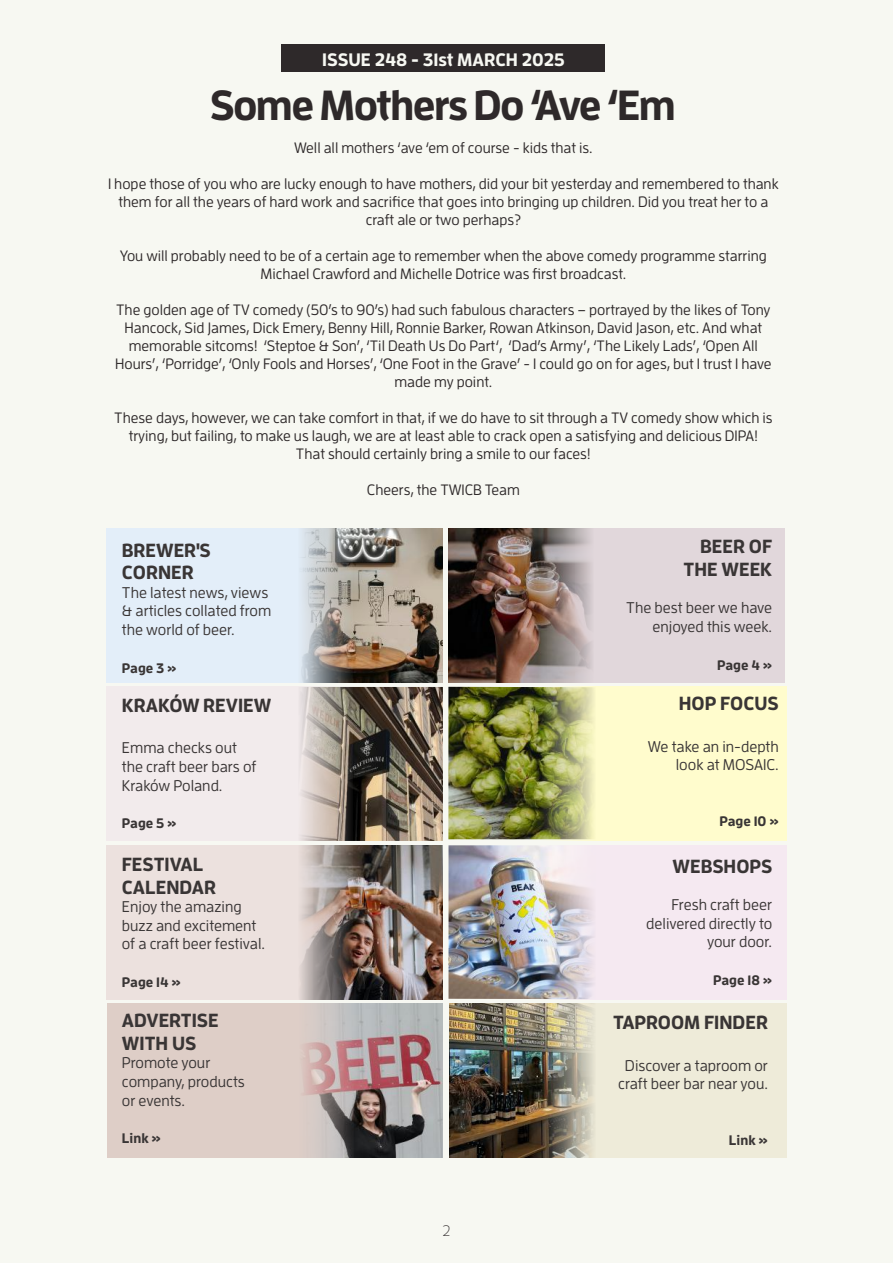
<style>
.page{position:relative;width:893px;height:1263px;background:#f7f8f2}
.page>*{position:absolute;margin:0;border:0;box-sizing:border-box;transform-origin:0 0}
.t1{font:700 42px "Enzo OT";letter-spacing:-.04em;color:#2e292a}
.t2{font:700 18.9px/22.8px "Enzo OT";color:#393535}
.t3{font:700 18px "Enzo OT";color:#f7f8f2}
.t4{font:500 15.45px/18.6px "Enzo OT";color:#393535}
.t5{font:500 15px/18px "Enzo OT";color:#2e292a;text-align:center}
.t6{font:300 15px "Enzo OT";color:#2e292a}
.t7{font:700 13.8px "Enzo OT";color:#393535}
</style>
<div class="page">
<img style="left:448px;top:845px;width:92px;height:154px">
<img style="left:353px;top:528px;width:90px;height:154px">
<img style="left:353px;top:687px;width:90px;height:154px">
<img style="left:353px;top:845px;width:90px;height:154px">
<img style="left:448px;top:528px;width:90px;height:154px">
<img style="left:448px;top:687px;width:92px;height:152px">
<img style="left:449px;top:1003px;width:91px;height:154px">
<svg style="left:106px;top:528px;width:247px;height:154px;background:#d7e0e8"></svg>
<svg style="left:106px;top:687px;width:247px;height:154px;fill:#f2ebec"></svg>
<svg style="left:106px;top:845px;width:247px;height:154px;background:#dbd0cc"></svg>
<div style="left:540px;top:845px;width:246px;height:154px;background:#f5e9f1"></div>
<svg style="left:538px;top:528px;width:246px;height:154px;background:#d2c8ca"></svg>
<svg style="left:540px;top:687px;width:247px;height:154px;background:#eceab9"></svg>
<svg style="left:540px;top:1003px;width:247px;height:154px;background:#ddd9c7"></svg>
<img style="left:354px;top:1004px;width:89px;height:154px">
<svg style="left:107px;top:1004px;width:247px;height:154px;background:#d7c6c1"></svg>
<div style="left:282px;top:45px;width:323px;height:27px;background:#2e292a"></div>
<p class="t3" style="left:322px;top:48px;width:244px">ISSUE 248 - 31st MARCH 2025</p>
<h1 class="t1" style="left:210px;top:79px;width:467px">Some Mothers Do ‘Ave ‘Em</h1>
<p class="t5" style="left:294px;top:139px;width:300px">Well all mothers ‘ave ‘em of course - kids that is.</p>
<p class="t5" style="left:108px;top:175px;width:672px">I hope those of you who are lucky enough to have mothers, did your bit yesterday and remembered to thank them for all the years of hard work and sacrifice that goes into bringing up children. Did you treat her to a craft ale or two perhaps?</p>
<p class="t5" style="left:120px;top:247px;width:649px">You will probably need to be of a certain age to remember when the above comedy programme starring<br>Michael Crawford and Michelle Dotrice was first broadcast.</p>
<p class="t5" style="left:115px;top:301px;width:658px">The golden age of TV comedy (50’s to 90’s) had such fabulous characters – portrayed by the likes of Tony Hancock, Sid James, Dick Emery, Benny Hill, Ronnie Barker, Rowan Atkinson, David Jason, etc. And what memorable sitcoms! ‘Steptoe &amp; Son’, ‘Til Death Us Do Part‘, ‘Dad’s Army’, ‘The Likely Lads’, ‘Open All Hours’, ‘Porridge’, ‘Only Fools and Horses’, ‘One Foot in the Grave’ - I could go on for ages, but I trust I have made my point.</p>
<p class="t5" style="left:114px;top:409px;width:660px">These days, however, we can take comfort in that, if we do have to sit through a TV comedy show which is trying, but failing, to make us laugh, we are at least able to crack open a satisfying and delicious DIPA!<br>That should certainly bring a smile to our faces!</p>
<p class="t5" style="left:367px;top:481px;width:154px">Cheers, the TWICB Team</p>
<p class="t2" style="left:122px;top:538px;width:90px">BREWER'S<br>CORNER</p>
<p class="t4" style="left:122px;top:583px;width:151px">The latest news, views &amp; articles collated from the world of beer.</p>
<p class="t7" style="left:122px;top:659px;width:56px">Page 3 »</p>
<p class="t2" style="left:122px;top:693px;width:151px">KRAKÓW REVIEW</p>
<p class="t4" style="left:122px;top:738px;width:136px">Emma checks out the craft beer bars of<br>Kraków Poland.</p>
<p class="t7" style="left:122px;top:814px;width:56px">Page 5 »</p>
<p class="t2" style="left:122px;top:852px;width:96px">FESTIVAL<br>CALENDAR</p>
<p class="t4" style="left:122px;top:897px;width:145px">Enjoy the amazing buzz and excitement of a craft beer festival.</p>
<p class="t7" style="left:122px;top:973px;width:60px">Page 14 »</p>
<p class="t2" style="left:122px;top:1008px;width:98px">ADVERTISE<br>WITH US</p>
<p class="t4" style="left:122px;top:1053px;width:124px">Promote your company, products or events.</p>
<p class="t7" style="left:122px;top:1130px;width:41px">Link »</p>
<p class="t6" style="left:442px;top:1222px;width:9px">2</p>
<p class="t2" style="left:683px;top:535px;width:90px;text-align:right">BEER OF<br>THE WEEK</p>
<p class="t4" style="left:626px;top:598px;width:147px;text-align:right">The best beer we have enjoyed this week.</p>
<p class="t7" style="left:717px;top:656px;width:57px">Page 4 »</p>
<p class="t2" style="left:679px;top:692px;width:101px">HOP FOCUS</p>
<p class="t4" style="left:648px;top:737px;width:132px;text-align:right">We take an in-depth look at MOSAIC.</p>
<p class="t7" style="left:719px;top:813px;width:61px">Page 10 »</p>
<p class="t2" style="left:673px;top:854px;width:101px">WEBSHOPS</p>
<p class="t4" style="left:646px;top:895px;width:127px;text-align:right">Fresh craft beer delivered directly to your door.</p>
<p class="t7" style="left:713px;top:971px;width:60px">Page 18 »</p>
<p class="t2" style="left:613px;top:1010px;width:156px">TAPROOM FINDER</p>
<p class="t4" style="left:618px;top:1055px;width:151px;text-align:center">Discover a taproom or craft beer bar near you.</p>
<p class="t7" style="left:729px;top:1132px;width:41px">Link »</p>
</div>
